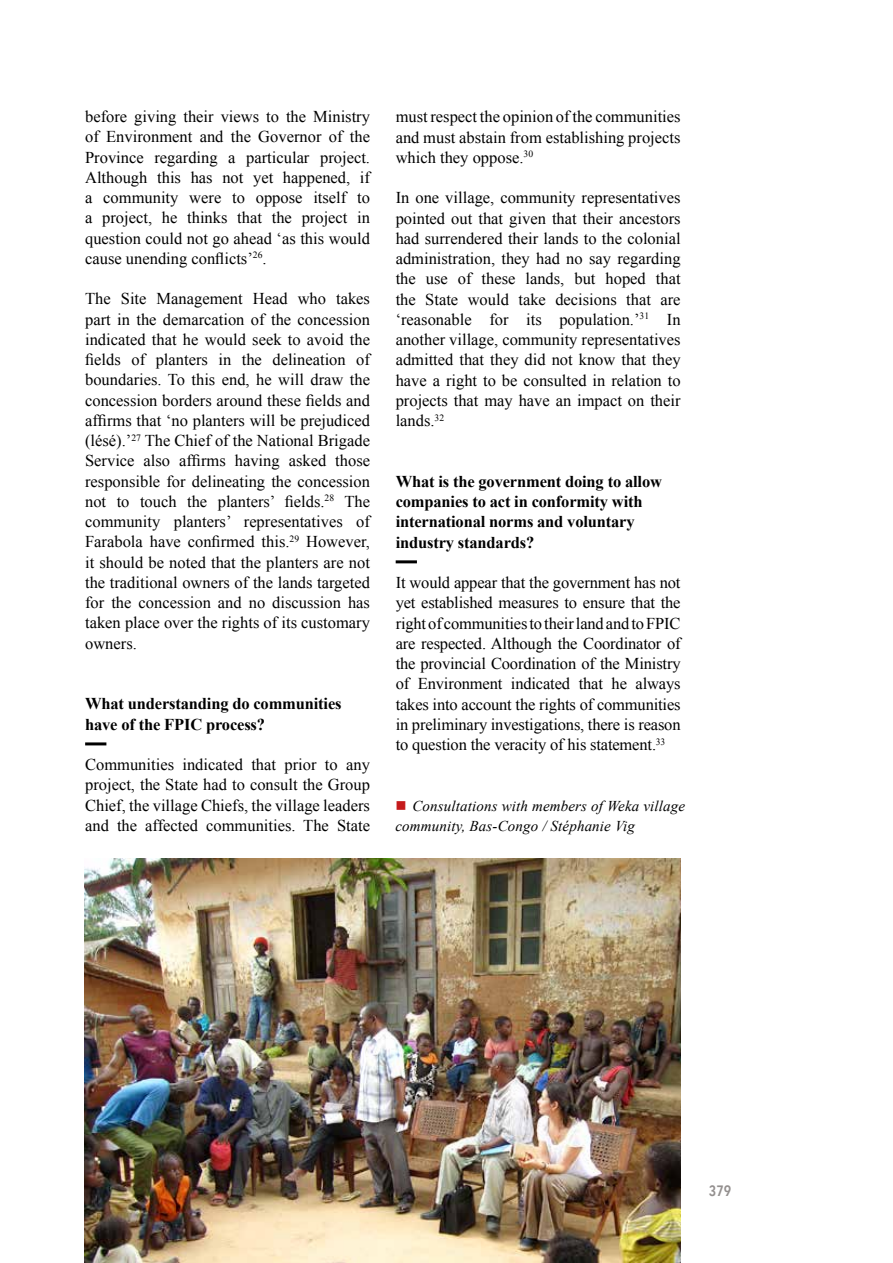
<style>
.page{position:relative;width:893px;height:1263px;background:#fff}
.page>*{position:absolute;margin:0;border:0;box-sizing:border-box;transform-origin:0 0}
.t1{font:16.5px/20.2px "Times New Roman";color:#000;text-align:justify}
.t2{font:700 16.5px/20.2px "Times New Roman";letter-spacing:-.01em;color:#000}
.t3{font:italic 15px/20.2px "Times New Roman";letter-spacing:.01em;color:#000}
.t4{font:600 15px "Avenir Next Condensed";color:#94908f}
.s1{color:#c51a1b}
</style>
<div class="page">
<hr style="left:85px;top:742px;width:21px;height:3px;background:#000">
<hr style="left:396px;top:560px;width:21px;height:3px;background:#000">
<img style="left:85px;top:859px;width:595px;height:404px">
<p class="t1" style="left:85px;top:106px;width:286px">before giving their views to the Ministry of Environment and the Governor of the Province regarding a particular project.<br>Although this has not yet happened, if a community were to oppose itself to a project, he thinks that the project in question could not go ahead ‘as this would cause unending conflicts’<sup>26</sup>.</p>
<p class="t1" style="left:85px;top:288px;width:286px">The Site Management Head who takes part in the demarcation of the concession indicated that he would seek to avoid the fields of planters in the delineation of boundaries. To this end, he will draw the concession borders around these fields and affirms that ‘no planters will be prejudiced (lésé).’<sup>27</sup> The Chief of the National Brigade Service also affirms having asked those responsible for delineating the concession not to touch the planters’ fields.<sup>28</sup> The community planters’ representatives of Farabola have confirmed this.<sup>29</sup> However, it should be noted that the planters are not the traditional owners of the lands targeted for the concession and no discussion has taken place over the rights of its customary owners.</p>
<p class="t2" style="left:85px;top:693px;width:258px">What understanding do communities have of the FPIC process?</p>
<p class="t1" style="left:85px;top:754px;width:286px">Communities indicated that prior to any project, the State had to consult the Group Chief, the village Chiefs, the village leaders and the affected communities. The State</p>
<p class="t1" style="left:396px;top:106px;width:286px">must respect the opinion of the communities and must abstain from establishing projects which they oppose.<sup>30</sup></p>
<p class="t1" style="left:396px;top:187px;width:286px">In one village, community representatives pointed out that given that their ancestors had surrendered their lands to the colonial administration, they had no say regarding the use of these lands, but hoped that the State would take decisions that are ‘reasonable for its population.’<sup>31</sup> In another village, community representatives admitted that they did not know that they have a right to be consulted in relation to projects that may have an impact on their lands.<sup>32</sup></p>
<p class="t2" style="left:396px;top:471px;width:268px">What is the government doing to allow companies to act in conformity with international norms and voluntary industry standards?</p>
<p class="t1" style="left:396px;top:572px;width:286px">It would appear that the government has not yet established measures to ensure that the right of communities to their land and to FPIC are respected. Although the Coordinator of the provincial Coordination of the Ministry of Environment indicated that he always takes into account the rights of communities in preliminary investigations, there is reason to question the veracity of his statement.<sup>33</sup></p>
<p class="t3" style="left:395px;top:795px;width:291px"><span class="s1">■</span> Consultations with members of Weka village community, Bas-Congo / Stéphanie Vig</p>
<p class="t4" style="left:709px;top:1181px;width:24px">379</p>
</div>
